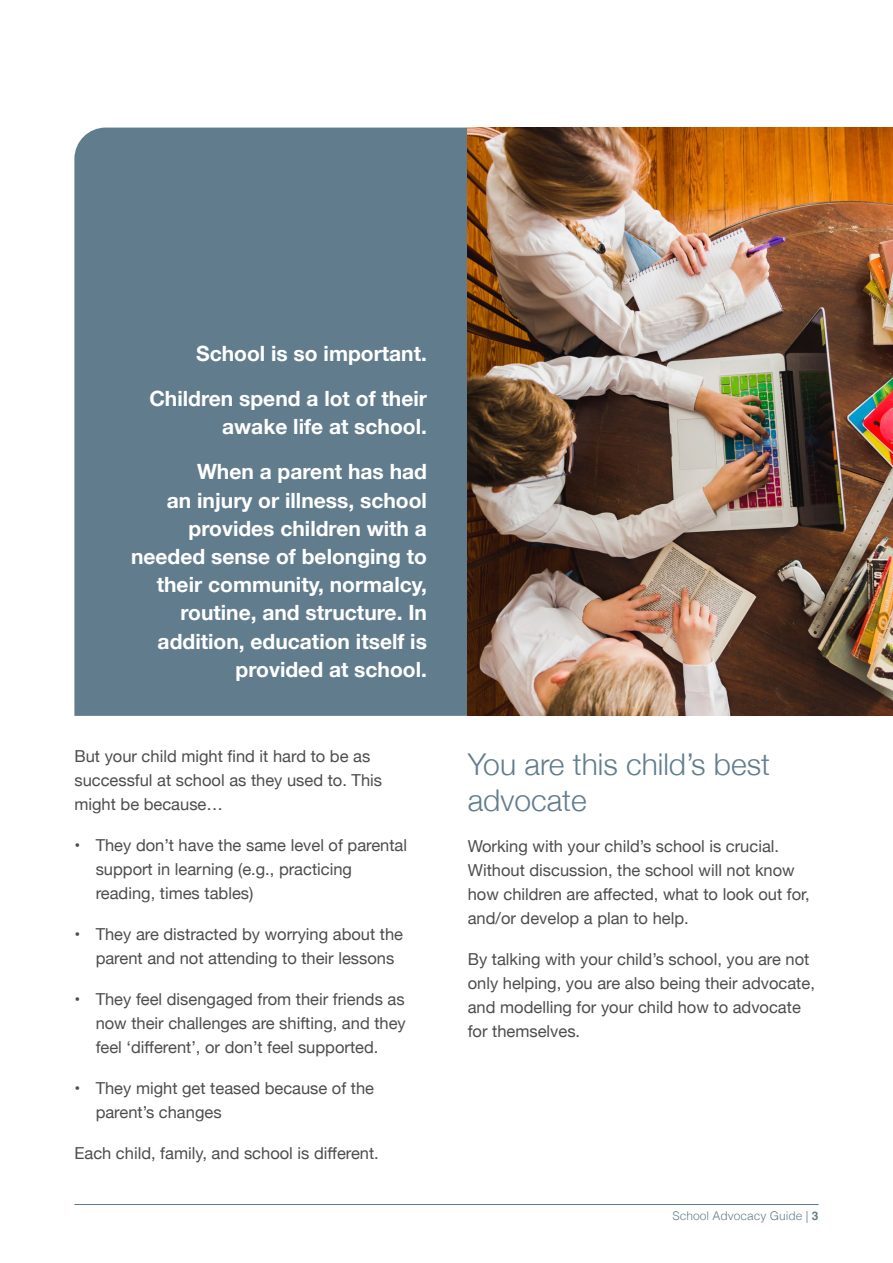
<style>
.page{position:relative;width:893px;height:1263px;background:#fff}
.page>*{position:absolute;margin:0;border:0;box-sizing:border-box;transform-origin:0 0}
.t1{font:300 30px/36px "Helvetica Neue";color:#617d8d}
.t2{font:700 21px/28.2px "Helvetica Neue";color:#fff;text-align:right}
.t3{font:16.5px/24px "Helvetica Neue";color:#4d4d4f}
.t4{font:300 12px "Helvetica";color:#627e8c}
.s1{font-weight:700}
</style>
<div class="page">
<hr style="left:74px;top:1204px;width:745px;height:1px;background:#617d8d">
<div style="left:74px;top:128px;width:394px;height:588px;background:#617d8d"></div>
<img style="left:468px;top:128px;width:425px;height:588px">
<p class="t2" style="left:149px;top:331px;width:279px;line-height:45.2px">School is so important.<br>Children spend a lot of their</p>
<p class="t2" style="left:197px;top:405px;width:231px;line-height:45.2px">awake life at school.<br>When a parent has had</p>
<p class="t2" style="left:131px;top:486px;width:297px">an injury or illness, school provides children with a needed sense of belonging to their community, normalcy, routine, and structure. In addition, education itself is provided at school.</p>
<p class="t3" style="left:74px;top:745px;width:309px">But your child might find it hard to be as successful at school as they used to. This might be because…</p>
<p class="t3" style="left:96px;top:834px;width:313px;text-indent:-21px">• They don’t have the same level of parental support in learning (e.g., practicing reading, times tables)</p>
<p class="t3" style="left:96px;top:923px;width:309px;text-indent:-21px">• They are distracted by worrying about the parent and not attending to their lessons</p>
<p class="t3" style="left:96px;top:988px;width:312px;text-align:justify;text-indent:-21px">• They feel disengaged from their friends as now their challenges are shifting, and they feel ‘different’, or don’t feel supported.</p>
<p class="t3" style="left:96px;top:1077px;width:280px;text-indent:-21px">• They might get teased because of the parent’s changes</p>
<p class="t3" style="left:74px;top:1142px;width:306px">Each child, family, and school is different.</p>
<h1 class="t1" style="left:468px;top:744px;width:304px">You are this child’s best advocate</h1>
<p class="t3" style="left:468px;top:835px;width:344px">Working with your child’s school is crucial.<br>Without discussion, the school will not know how children are affected, what to look out for, and/or develop a plan to help.</p>
<p class="t3" style="left:468px;top:948px;width:349px">By talking with your child’s school, you are not only helping, you are also being their advocate, and modelling for your child how to advocate for themselves.</p>
<p class="t4" style="left:672px;top:1206px;width:148px">School Advocacy Guide | <span class="s1">3</span></p>
</div>
